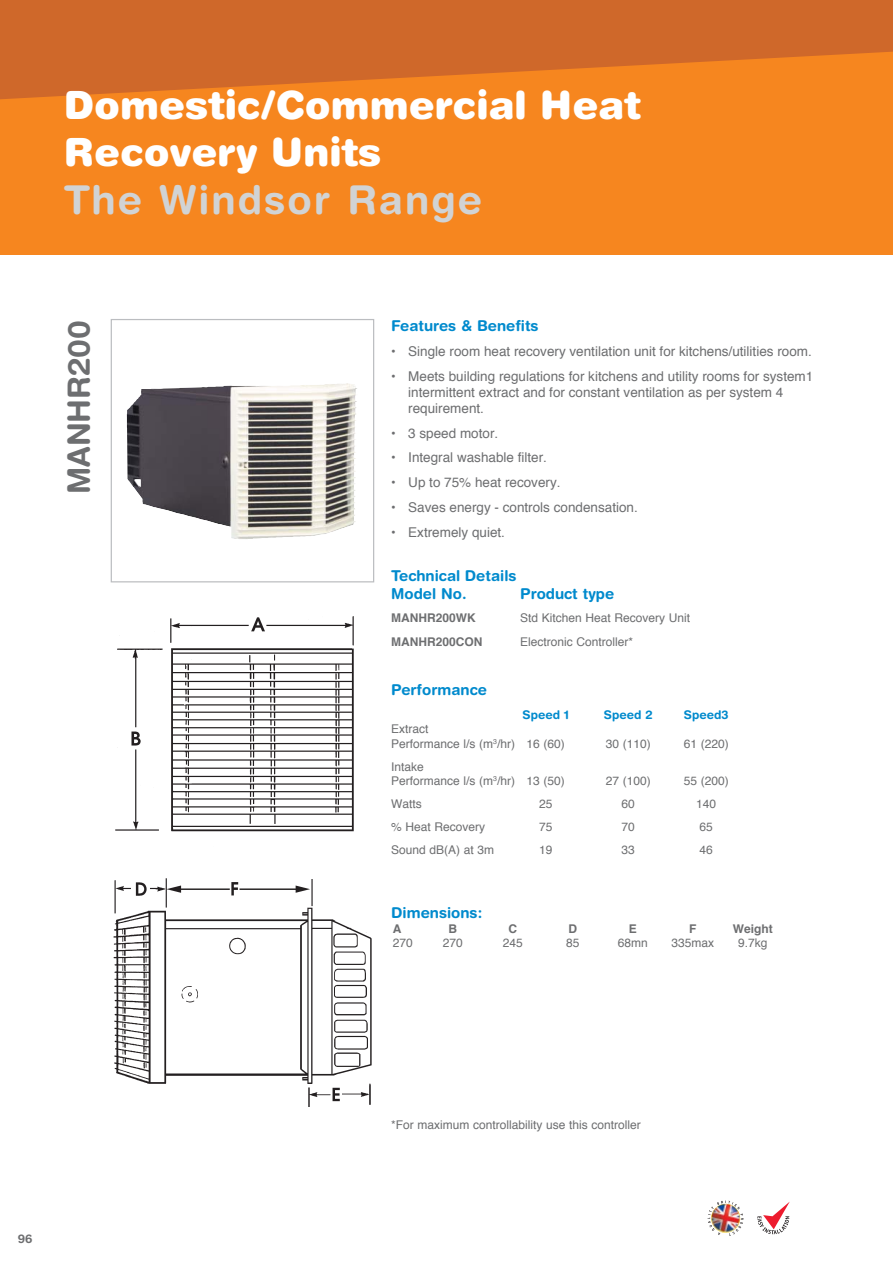
<style>
.page{position:relative;width:893px;height:1263px;background:#fff}
.page>*{position:absolute;margin:0;border:0;box-sizing:border-box;transform-origin:0 0}
.t1{font:700 39.75px "Helvetica Rounded";letter-spacing:.05em;color:#d1d3d4}
.t2{font:900 39px/46.8px "Helvetica Rounded";color:#fff}
.t3{font:700 30.6px "Helvetica Rounded";color:#6d6e70}
.t4{font:700 15px/18px "Helvetica Rounded";color:#008acd}
.t5{font:13.5px/16.2px "Helvetica";color:#6d6e70}
.t6{font:12px/14.4px "Helvetica";color:#6d6e70}
.t7{font:700 12px "Helvetica";color:#6d6e70}
.t8{font:700 12px "Helvetica Rounded";color:#008acd}
.t9{font:700 12px "Helvetica Rounded";color:#6d6e70}
</style>
<div class="page">
<div style="left:0;top:0;width:893px;height:254px;background:#f6861f"></div>
<svg style="left:0;top:0;width:893px;height:100px;fill:#cf682a"></svg>
<svg style="left:707px;top:1201px;width:36px;height:35px"></svg>
<img style="left:710px;top:1204px;width:31px;height:30px">
<svg style="left:757px;top:1202px;width:33px;height:32px"></svg>
<img style="left:126px;top:383px;width:230px;height:156px">
<div style="left:111px;top:319px;width:263px;height:263px;border:1px solid #bbbdc0"></div>
<img style="left:115px;top:616px;width:239px;height:216px">
<img style="left:113px;top:878px;width:259px;height:229px">
<h2 class="t2" style="left:64px;top:85px;width:579px">Domestic/Commercial Heat<br>Recovery Units</h2>
<h1 class="t1" style="left:64px;top:184px;width:420px">The Windsor Range</h1>
<h3 class="t3" style="left:67px;top:494px;width:175px;rotate:-90deg">MANHR200</h3>
<p class="t4" style="left:391px;top:318px;width:149px">Features &amp; Benefits</p>
<p class="t5" style="left:391px;top:344px;width:422px">• Single room heat recovery ventilation unit for kitchens/utilities room.</p>
<p class="t5" style="left:408px;top:369px;width:407px;text-indent:-17px">• Meets building regulations for kitchens and utility rooms for system1 intermittent extract and for constant ventilation as per system 4 requirement.</p>
<p class="t5" style="left:391px;top:426px;width:109px">• 3 speed motor.</p>
<p class="t5" style="left:391px;top:451px;width:157px">• Integral washable filter.</p>
<p class="t5" style="left:391px;top:475px;width:171px">• Up to 75% heat recovery.</p>
<p class="t5" style="left:391px;top:500px;width:248px">• Saves energy - controls condensation.</p>
<p class="t5" style="left:391px;top:525px;width:115px">• Extremely quiet.</p>
<p class="t4" style="left:391px;top:568px;width:127px">Technical Details<br>Model No.</p>
<p class="t4" style="left:520px;top:586px;width:96px">Product type</p>
<p class="t7" style="left:391px;top:613px;width:86px">MANHR200WK</p>
<p class="t6" style="left:520px;top:612px;width:171px">Std Kitchen Heat Recovery Unit</p>
<p class="t7" style="left:391px;top:637px;width:93px">MANHR200CON</p>
<p class="t6" style="left:520px;top:636px;width:114px">Electronic Controller*</p>
<p class="t4" style="left:391px;top:682px;width:97px">Performance</p>
<p class="t8" style="left:522px;top:710px;width:48px">Speed 1</p>
<p class="t8" style="left:604px;top:710px;width:50px">Speed 2</p>
<p class="t8" style="left:684px;top:710px;width:46px">Speed3</p>
<p class="t6" style="left:391px;top:723px;width:175px">Extract<br>Performance l/s (m<sup>3</sup>/hr) 16 (60)</p>
<p class="t6" style="left:606px;top:737px;width:47px">30 (110)</p>
<p class="t6" style="left:684px;top:737px;width:47px">61 (220)</p>
<p class="t6" style="left:391px;top:760px;width:175px">Intake<br>Performance l/s (m<sup>3</sup>/hr) 13 (50)</p>
<p class="t6" style="left:606px;top:774px;width:47px">27 (100)</p>
<p class="t6" style="left:684px;top:774px;width:47px">55 (200)</p>
<p class="t6" style="left:391px;top:797px;width:32px">Watts</p>
<p class="t6" style="left:539px;top:797px;width:15px">25</p>
<p class="t6" style="left:621px;top:797px;width:15px">60</p>
<p class="t6" style="left:696px;top:797px;width:22px">140</p>
<p class="t6" style="left:391px;top:820px;width:95px">% Heat Recovery</p>
<p class="t6" style="left:539px;top:820px;width:15px">75</p>
<p class="t6" style="left:621px;top:820px;width:15px">70</p>
<p class="t6" style="left:699px;top:820px;width:15px">65</p>
<p class="t6" style="left:391px;top:843px;width:105px">Sound dB(A) at 3m</p>
<p class="t6" style="left:539px;top:843px;width:15px">19</p>
<p class="t6" style="left:621px;top:843px;width:15px">33</p>
<p class="t6" style="left:699px;top:843px;width:15px">46</p>
<p class="t4" style="left:391px;top:905px;width:92px">Dimensions:</p>
<p class="t7" style="left:393px;top:923px;width:10px">A</p>
<p class="t7" style="left:448px;top:923px;width:10px">B</p>
<p class="t7" style="left:508px;top:923px;width:10px">C</p>
<p class="t7" style="left:568px;top:923px;width:10px">D</p>
<p class="t7" style="left:629px;top:923px;width:10px">E</p>
<p class="t7" style="left:689px;top:923px;width:9px">F</p>
<p class="t7" style="left:733px;top:923px;width:41px">Weight</p>
<p class="t6" style="left:393px;top:937px;width:22px">270</p>
<p class="t6" style="left:443px;top:937px;width:22px">270</p>
<p class="t6" style="left:503px;top:937px;width:22px">245</p>
<p class="t6" style="left:566px;top:937px;width:15px">85</p>
<p class="t6" style="left:618px;top:937px;width:31px">68mn</p>
<p class="t6" style="left:671px;top:937px;width:44px">335max</p>
<p class="t6" style="left:738px;top:937px;width:31px">9.7kg</p>
<p class="t9" style="left:18px;top:1234px;width:16px">96</p>
<p class="t6" style="left:391px;top:1118px;width:251px">*For maximum controllability use this controller</p>
</div>
